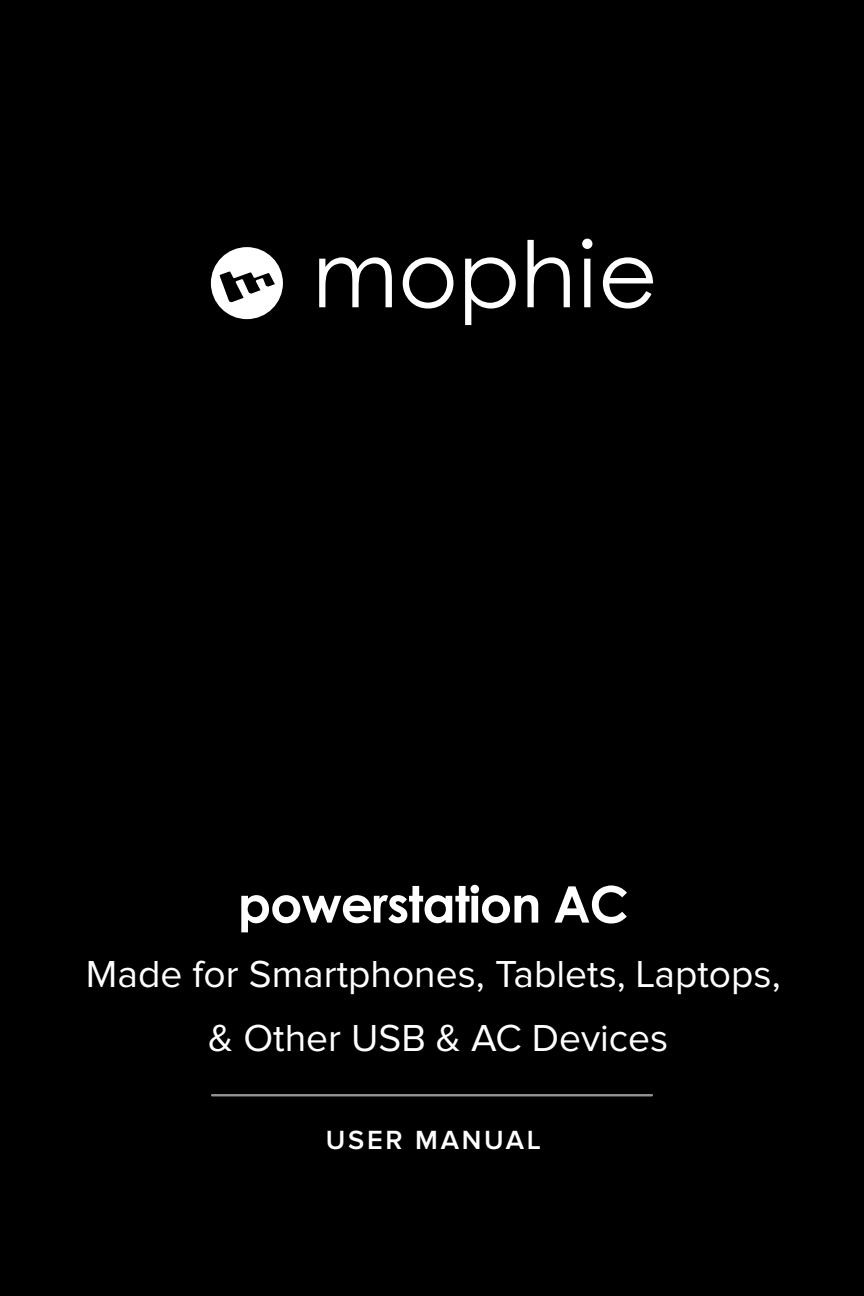
<style>
.page{position:relative;width:864px;height:1296px;background:#000}
.page>*{position:absolute;margin:0;border:0;box-sizing:border-box;transform-origin:0 0}
.t1{font:700 50.4px "Century Gothic";letter-spacing:-.02em;color:#fff}
.t2{font:39px/64.2px "Proxima Nova";color:#fff;text-align:center}
.t3{font:600 27.3px "Proxima Nova";letter-spacing:.1em;color:#fff}
</style>
<div class="page">
<svg style="left:211px;top:239px;width:442px;height:86px"></svg>
<hr style="left:212px;top:1094px;width:440px;height:2px;background:#919195">
<p class="t1" style="left:238px;top:873px;width:392px">powerstation AC</p>
<p class="t2" style="left:86px;top:943px;width:696px">Made for Smartphones, Tablets, Laptops, &amp; Other USB &amp; AC Devices</p>
<p class="t3" style="left:326px;top:1124px;width:217px">USER MANUAL</p>
</div>
